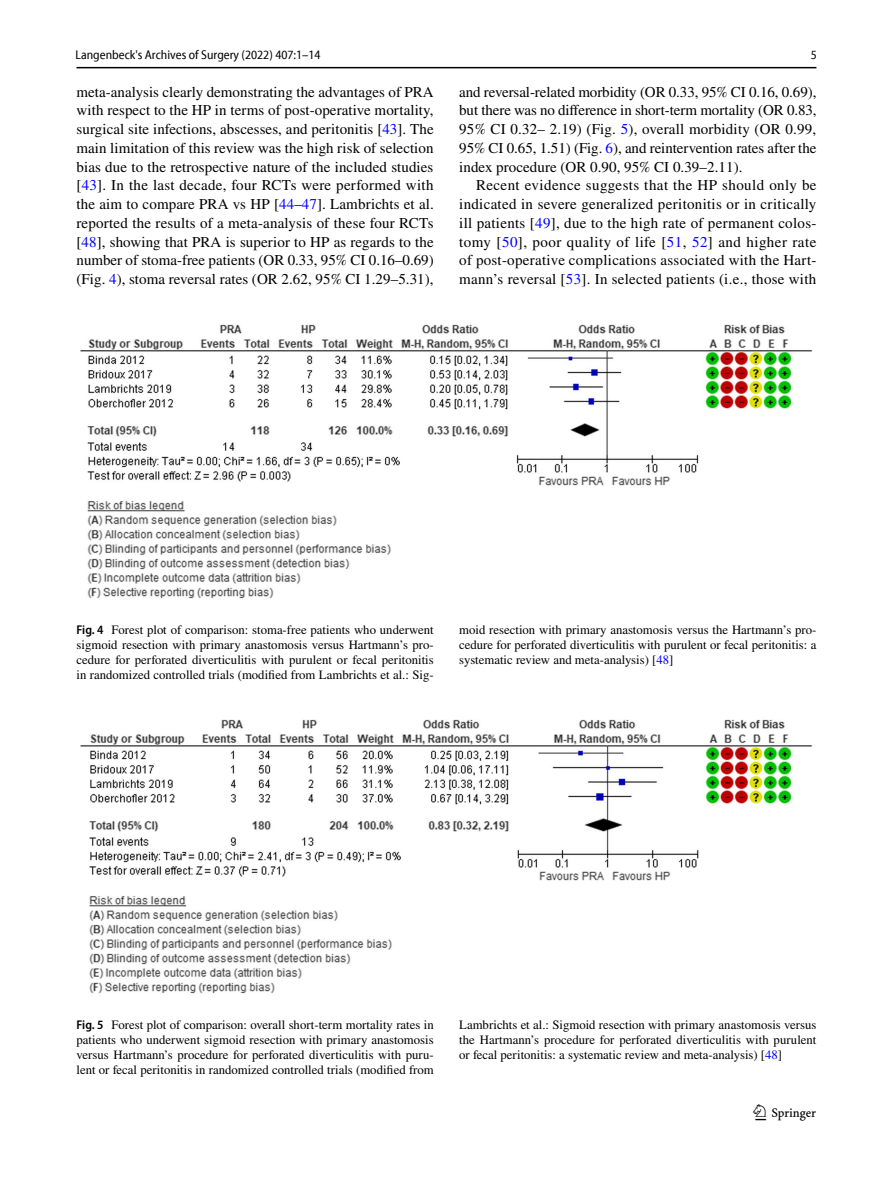
<style>
.page{position:relative;width:893px;height:1187px;background:#fff}
.page>*{position:absolute;margin:0;border:0;box-sizing:border-box;transform-origin:0 0}
.t1{font:22.5px "Springnew Regular 3";color:#000}
.t2{font:15px/18.8px "STIX";letter-spacing:.005em;color:#000;text-align:justify}
.t3{font:12.75px/15px "STIX";color:#000;text-align:justify}
.t4{font:semi-condensed 12.75px "Myriad Pro Unic";color:#000}
.s1{color:#00f}
.s2{font-family:"Myriad Pro";font-weight:600;font-stretch:semi-condensed}
</style>
<div class="page">
<hr style="left:77px;top:67px;width:739px;height:1px;background:#000">
<img style="left:81px;top:324px;width:731px;height:275px">
<img style="left:81px;top:719px;width:731px;height:274px">
<p class="t4" style="left:76px;top:50px;width:247px">Langenbeck's Archives of Surgery (2022) 407:1–14</p>
<p class="t4" style="left:811px;top:50px;width:8px">5</p>
<p class="t2" style="left:77px;top:83px;width:359px">meta-analysis clearly demonstrating the advantages of PRA with respect to the HP in terms of post-operative mortality, surgical site infections, abscesses, and peritonitis [<span class="s1">43</span>]. The main limitation of this review was the high risk of selection bias due to the retrospective nature of the included studies [<span class="s1">43</span>]. In the last decade, four RCTs were performed with the aim to compare PRA vs HP [<span class="s1">44</span>–<span class="s1">47</span>]. Lambrichts et al. reported the results of a meta-analysis of these four RCTs [<span class="s1">48</span>], showing that PRA is superior to HP as regards to the number of stoma-free patients (OR 0.33, 95% CI 0.16–0.69) (Fig. <span class="s1">4</span>), stoma reversal rates (OR 2.62, 95% CI 1.29–5.31),</p>
<p class="t2" style="left:459px;top:83px;width:359px">and reversal-related morbidity (OR 0.33, 95% CI 0.16, 0.69), but there was no difference in short-term mortality (OR 0.83, 95% CI 0.32– 2.19) (Fig. <span class="s1">5</span>), overall morbidity (OR 0.99, 95% CI 0.65, 1.51) (Fig. <span class="s1">6</span>), and reintervention rates after the index procedure (OR 0.90, 95% CI 0.39–2.11).</p>
<p class="t2" style="left:459px;top:177px;width:359px;text-indent:17px">Recent evidence suggests that the HP should only be indicated in severe generalized peritonitis or in critically ill patients [<span class="s1">49</span>], due to the high rate of permanent colos&shy;tomy [<span class="s1">50</span>], poor quality of life [<span class="s1">51</span>, <span class="s1">52</span>] and higher rate of post-operative complications associated with the Hart&shy;mann’s reversal [<span class="s1">53</span>]. In selected patients (i.e., those with</p>
<p class="t3" style="left:77px;top:623px;width:359px"><span class="s2">Fig. 4</span> Forest plot of comparison: stoma-free patients who underwent sigmoid resection with primary anastomosis versus Hartmann’s pro&shy;cedure for perforated diverticulitis with purulent or fecal peritonitis in randomized controlled trials (modified from Lambrichts et al.: Sig-</p>
<p class="t3" style="left:459px;top:623px;width:359px">moid resection with primary anastomosis versus the Hartmann’s pro&shy;cedure for perforated diverticulitis with purulent or fecal peritonitis: a systematic review and meta-analysis) [<span class="s1">48</span>]</p>
<p class="t3" style="left:77px;top:1017px;width:359px"><span class="s2">Fig. 5</span> Forest plot of comparison: overall short-term mortality rates in patients who underwent sigmoid resection with primary anastomosis versus Hartmann’s procedure for perforated diverticulitis with puru&shy;lent or fecal peritonitis in randomized controlled trials (modified from</p>
<p class="t3" style="left:459px;top:1017px;width:359px">Lambrichts et al.: Sigmoid resection with primary anastomosis versus the Hartmann’s procedure for perforated diverticulitis with purulent or fecal peritonitis: a systematic review and meta-analysis) [<span class="s1">48</span>]</p>
<h1 class="t1" style="left:755px;top:1104px;width:62px">1 3</h1>
</div>
